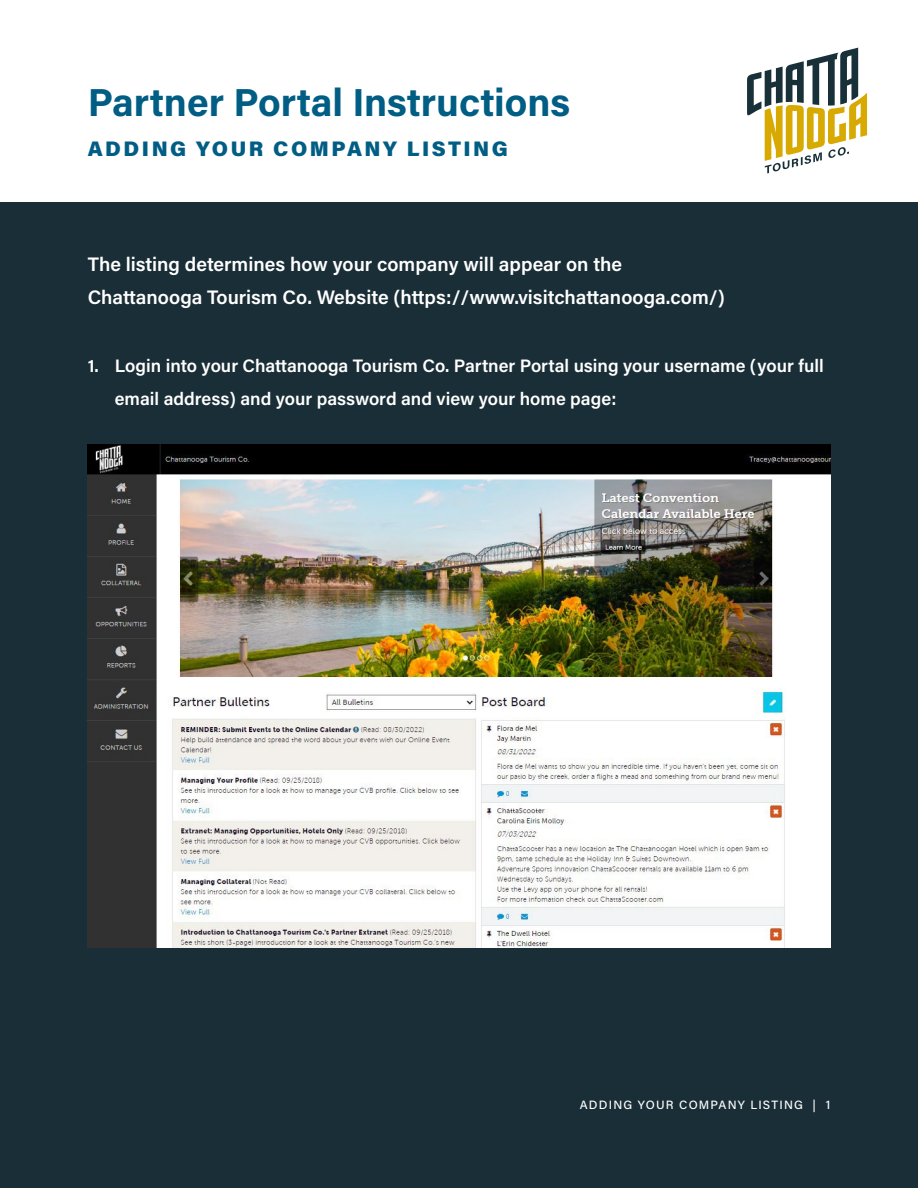
<style>
.page{position:relative;width:918px;height:1188px;background:#fff}
.page>*{position:absolute;margin:0;border:0;box-sizing:border-box;transform-origin:0 0}
.t1{font:700 39px "Acumin Pro";color:#005d84}
.t2{font:900 21px "Acumin Pro";letter-spacing:.12em;color:#005d84}
.t3{font:600 19.5px/33px "Acumin Pro";color:#fff}
.t4{font:600 18px/33px "Acumin Pro";color:#fff}
.t5{font:500 12px "Acumin Pro";letter-spacing:.1em;color:#fff}
</style>
<div class="page">
<div style="left:0;top:202px;width:918px;height:986px;background:#1a2e37"></div>
<svg style="left:747px;top:48px;width:120px;height:125px"></svg>
<img style="left:88px;top:445px;width:742px;height:502px">
<h1 class="t1" style="left:88px;top:75px;width:484px">Partner Portal Instructions</h1>
<p class="t2" style="left:88px;top:134px;width:422px">ADDING YOUR COMPANY LISTING</p>
<p class="t3" style="left:88px;top:247px;width:639px">The listing determines how your company will appear on the<br>Chattanooga Tourism Co. Website (https://www.visitchattanooga.com/)</p>
<p class="t4" style="left:115px;top:348px;width:710px;text-indent:-27px">1. Login into your Chattanooga Tourism Co. Partner Portal using your username (your full email address) and your password and view your home page:</p>
<p class="t5" style="left:580px;top:1097px;width:252px">ADDING YOUR COMPANY LISTING | 1</p>
</div>
